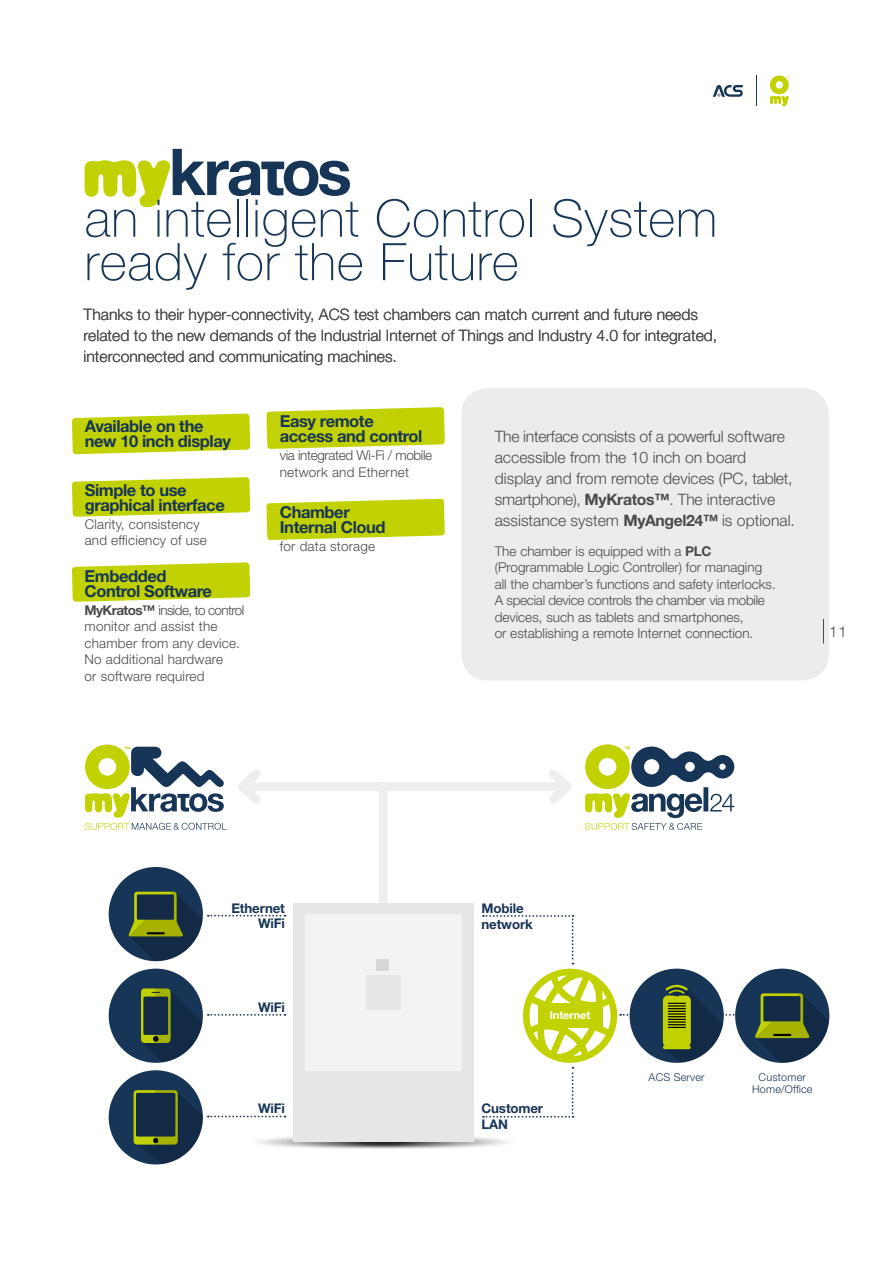
<style>
.page{position:relative;width:893px;height:1263px;background:#fff}
.page>*{position:absolute;margin:0;border:0;box-sizing:border-box;transform-origin:0 0}
.t1{font:100 51.75px/43.5px "Helvetica Neue LT Std";letter-spacing:.015em;color:#173557}
.t2{font:700 16.5px/15px "Helvetica Neue LT Std";letter-spacing:-.025em;color:#173557}
.t3{font:300 15.75px/21px "Helvetica Neue LT Std";color:#4a4a49}
.t4{font:300 15px "Helvetica Neue LT Std";color:#4a4a49}
.t5{font:300 13.5px/16.5px "Helvetica Neue LT Std";color:#4a4a49}
.t6{font:300 13.5px/16.5px "Helvetica Neue LT Std";letter-spacing:-.025em;color:#4a4a49}
.t7{font:700 13.35px "Helvetica Neue LT Std";letter-spacing:-.01em;color:#173557}
.t8{font:700 11.1px "Helvetica Neue LT Std";letter-spacing:-.01em;color:#fff}
.t9{font:300 10.8px/11.7px "Helvetica Neue LT Std";letter-spacing:.02em;color:#173557;text-align:center}
.s1{font-weight:700}
</style>
<div class="page">
<svg style="left:770px;top:75px;width:19px;height:31px"></svg>
<svg style="left:713px;top:85px;width:30px;height:12px"></svg>
<hr style="left:756px;top:75px;width:1px;height:31px;background:#173557">
<svg style="left:85px;top:149px;width:265px;height:58px"></svg>
<div style="left:461px;top:388px;width:368px;height:292px;background:#edeced;border-radius:26px"></div>
<svg style="left:72px;top:562px;width:178px;height:40px;background:#c9d621"></svg>
<svg style="left:266px;top:407px;width:179px;height:42px;background:#c9d61f"></svg>
<svg style="left:266px;top:499px;width:179px;height:41px;background:#c8d61c"></svg>
<svg style="left:72px;top:477px;width:178px;height:40px;background:#c9d620"></svg>
<svg style="left:72px;top:413px;width:178px;height:41px;background:#c9d61f"></svg>
<div style="left:376px;top:782px;width:191px;height:9px;background:#eee"></div>
<svg style="left:549px;top:744px;width:185px;height:86px"></svg>
<div style="left:109px;top:969px;width:94px;height:94px;background:#173557;border-radius:50%"></div>
<svg style="left:141px;top:988px;width:61px;height:74px"></svg>
<div style="left:109px;top:1070px;width:94px;height:94px;background:#173557;border-radius:50%"></div>
<svg style="left:85px;top:744px;width:307px;height:217px"></svg>
<svg style="left:208px;top:1014px;width:77px;height:2px"></svg>
<svg style="left:134px;top:1090px;width:151px;height:74px"></svg>
<svg style="left:483px;top:915px;width:346px;height:203px"></svg>
<img style="left:251px;top:1134px;width:257px;height:16px">
<div style="left:293px;top:904px;width:180px;height:238px;background:#e7e6e7"></div>
<div style="left:305px;top:914px;width:156px;height:157px;background:#f4f3f3"></div>
<div style="left:366px;top:975px;width:34px;height:34px;background:#e7e6e7"></div>
<div style="left:377px;top:959px;width:12px;height:12px;background:#d8d7d7"></div>
<svg style="left:823px;top:619px;width:1px;height:24px"></svg>
<h1 class="t1" style="left:85px;top:196px;width:634px">an intelligent Control System ready for the Future</h1>
<p class="t3" style="left:84px;top:304px;width:635px">Thanks to their hyper-connectivity, ACS test chambers can match current and future needs related to the new demands of the Industrial Internet of Things and Industry 4.0 for integrated, interconnected and communicating machines.</p>
<p class="t2" style="left:85px;top:418px;width:148px">Available on the new 10 inch display</p>
<p class="t2" style="left:85px;top:482px;width:142px">Simple to use graphical interface</p>
<p class="t5" style="left:85px;top:516px;width:124px">Clarity, consistency and efficiency of use</p>
<p class="t2" style="left:85px;top:568px;width:129px">Embedded<br>Control Software</p>
<p class="t5" style="left:85px;top:601px;width:161px"><span class="s1">MyKratos™</span> inside, to control monitor and assist the chamber from any device.<br>No additional hardware<br>or software required</p>
<p class="t2" style="left:280px;top:414px;width:144px">Easy remote access and control</p>
<p class="t6" style="left:280px;top:447px;width:154px">via integrated Wi-Fi / mobile network and Ethernet</p>
<p class="t2" style="left:280px;top:505px;width:107px">Chamber<br>Internal Cloud</p>
<p class="t5" style="left:280px;top:538px;width:97px">for data storage</p>
<p class="t3" style="left:495px;top:425px;width:302px">The interface consists of a powerful software accessible from the 10 inch on board display and from remote devices (PC, tablet, smartphone), <span class="s1">MyKratos™</span>. The interactive assistance system <span class="s1">MyAngel24™</span> is optional.</p>
<p class="t5" style="left:495px;top:542px;width:283px">The chamber is equipped with a <span class="s1">PLC </span>(Programmable Logic Controller) for managing all the chamber’s functions and safety interlocks.<br>A special device controls the chamber via mobile devices, such as tablets and smartphones,<br>or establishing a remote Internet connection.</p>
<p class="t4" style="left:829px;top:623px;width:19px">11</p>
<p class="t7" style="left:231px;top:900px;width:55px">Ethernet</p>
<p class="t7" style="left:481px;top:900px;width:44px">Mobile</p>
<p class="t7" style="left:258px;top:915px;width:28px">WiFi</p>
<p class="t7" style="left:481px;top:916px;width:53px">network</p>
<p class="t7" style="left:258px;top:999px;width:28px">WiFi</p>
<p class="t8" style="left:550px;top:1008px;width:42px">Internet</p>
<p class="t9" style="left:649px;top:1071px;width:58px">ACS Server</p>
<p class="t9" style="left:752px;top:1071px;width:62px">Customer<br>Home/Office</p>
<p class="t7" style="left:258px;top:1100px;width:28px">WiFi</p>
<p class="t7" style="left:481px;top:1100px;width:63px">Customer</p>
<p class="t7" style="left:481px;top:1116px;width:28px">LAN</p>
</div>
